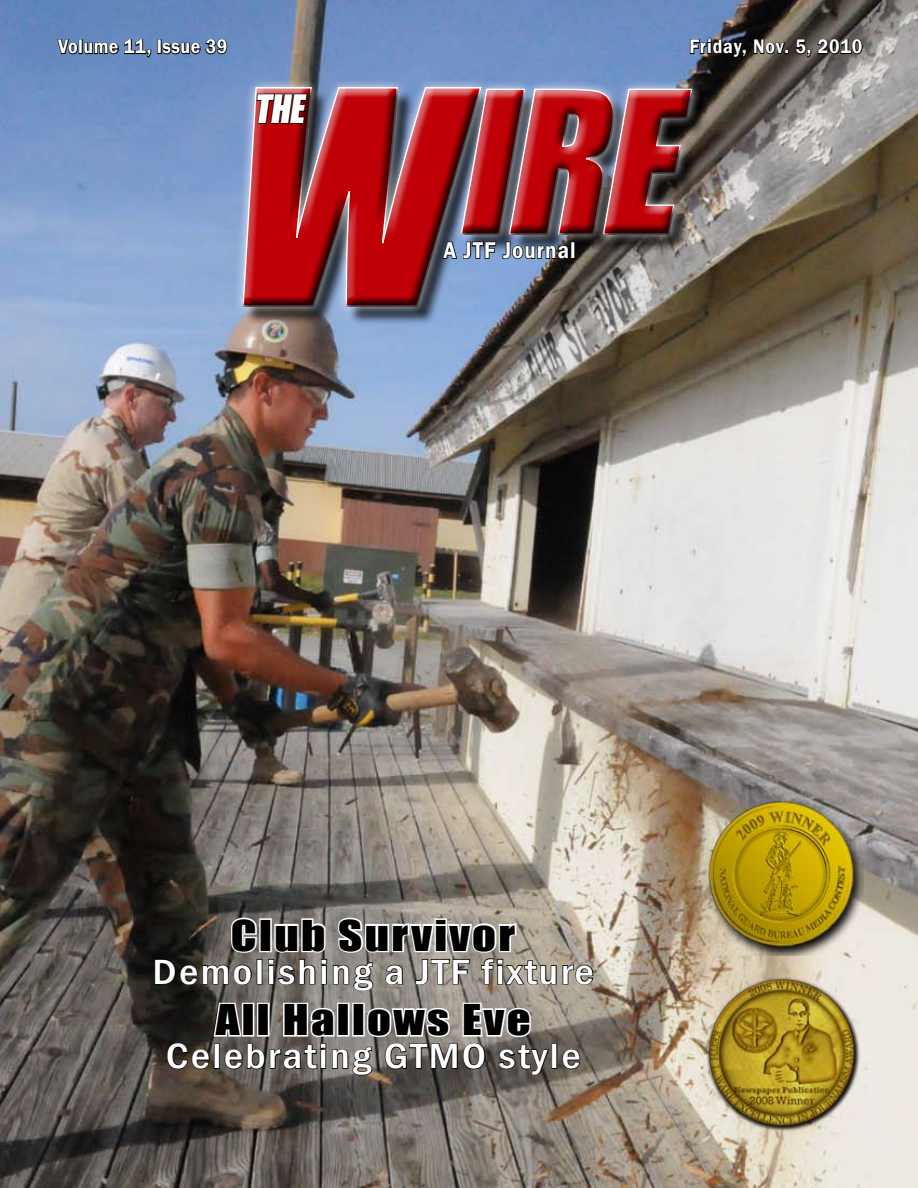
<style>
.page{position:relative;width:918px;height:1188px;background:#fff}
.page>*{position:absolute;margin:0;border:0;box-sizing:border-box;transform-origin:0 0}
.t1{font:39px "Impact";letter-spacing:.05em;color:#000;scale:1.2 1}
.t2{font:500 condensed 36px "Franklin Gothic";letter-spacing:.05em;color:#fff;scale:1.2 1}
.t3{font:36px "Impact";color:#fff}
.t4{font:600 23.55px "Franklin Gothic";letter-spacing:.05em;color:#fff;scale:.89 1}
.t5{font:600 20.1px "Franklin Gothic";letter-spacing:.045em;color:#fff;scale:.89 1}
.t6{font:600 20.1px "Franklin Gothic";letter-spacing:.025em;color:#fff;scale:.89 1}
</style>
<div class="page">
<img style="left:1px;top:0;width:917px;height:1188px">
<svg style="left:56px;top:38px;width:96px;height:20px"></svg>
<div style="left:157px;top:39px;width:5px;height:15px;border:2px solid #000"></div>
<svg style="left:161px;top:38px;width:67px;height:18px"></svg>
<svg style="left:689px;top:38px;width:58px;height:20px"></svg>
<svg style="left:753px;top:38px;width:110px;height:20px"></svg>
<svg style="left:154px;top:916px;width:440px;height:160px"></svg>
<img style="left:705px;top:975px;width:159px;height:159px">
<img style="left:699px;top:791px;width:165px;height:165px">
<div style="left:245px;top:89px;width:473px;height:247px;background:#000;opacity:.75"></div>
<div style="left:232px;top:77px;width:477px;height:251px;background:#fff;opacity:.75"></div>
<div style="left:242px;top:82px;width:451px;height:225px;background:#000;opacity:.75"></div>
<svg style="left:256px;top:93px;width:52px;height:32px"></svg>
<svg style="left:442px;top:241px;width:128px;height:19px"></svg>
<div style="left:571px;top:242px;width:4px;height:17px;border:2px solid #000"></div>
<img style="left:0;top:0;width:1px;height:1188px">
<div style="left:0;top:427px;width:99px;height:163px;background:#000;opacity:.75"></div>
<p class="t6" style="left:58px;top:34px;width:191px">Volume 11, Issue 39</p>
<p class="t5" style="left:689px;top:34px;width:196px">Friday, Nov. 5, 2010</p>
<p class="t3" style="left:254px;top:81px;width:59px">THE</p>
<p class="t4" style="left:444px;top:236px;width:150px">A JTF Journal</p>
<p class="t1" style="left:231px;top:905px;width:239px">Club Survivor</p>
<p class="t2" style="left:153px;top:948px;width:369px">Demolishing a JTF fixture</p>
<p class="t1" style="left:216px;top:990px;width:264px">All Hallows Eve</p>
<p class="t2" style="left:166px;top:1033px;width:347px">Celebrating GTMO style</p>
</div>
